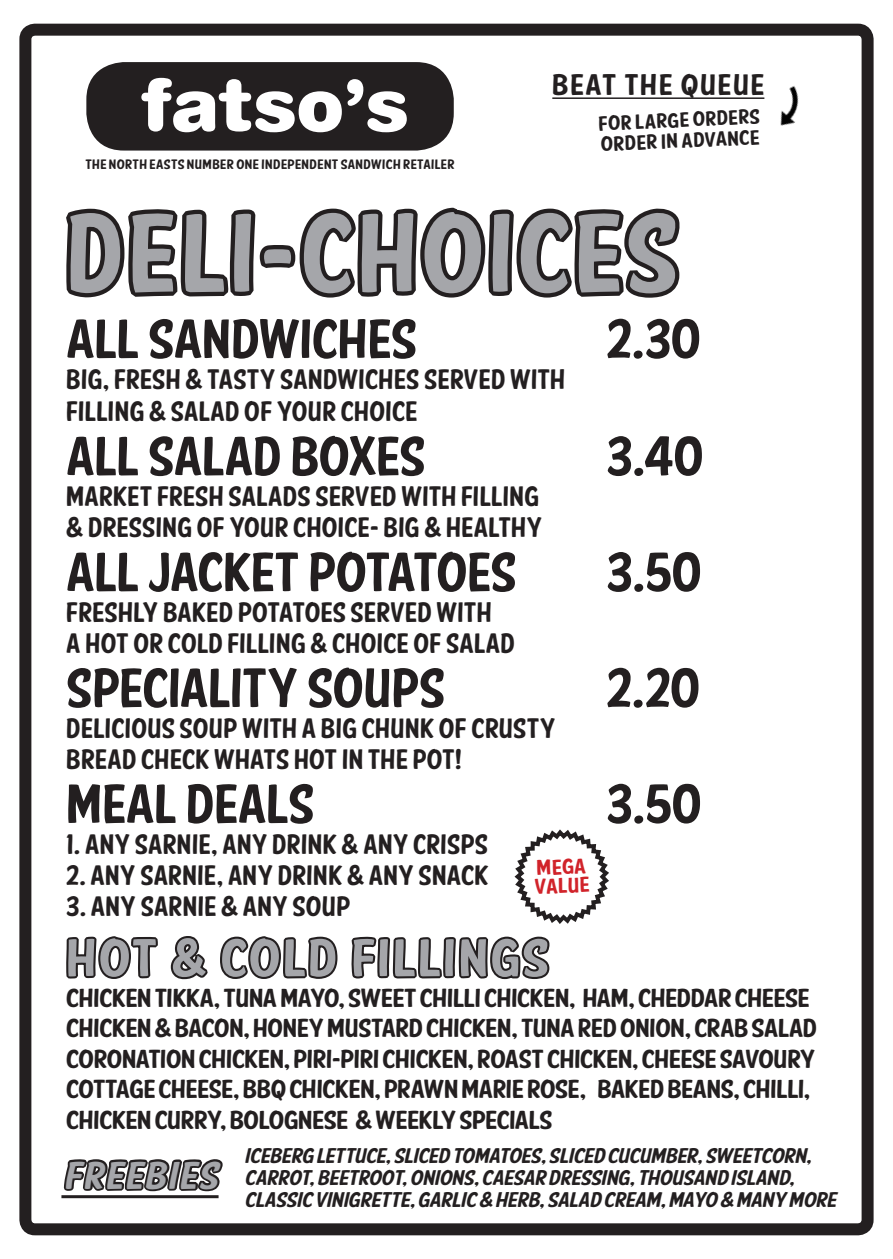
<style>
.page{position:relative;width:893px;height:1259px;background:#fff}
.page>*{position:absolute;margin:0;border:0;box-sizing:border-box;transform-origin:0 0}
.t1{font:112.5px "American Purpose Casual 01";letter-spacing:.04em;color:#a5a6aa}
.t2{font:72px "Swiss 721 BT Black Rounded";color:#fff}
.t3{font:55.8px "American Purpose Casual 01";letter-spacing:-.005em;color:#231f20}
.t4{font:53.4px "American Purpose Casual 01";letter-spacing:.04em;color:#a5a6aa;scale:1.06 1}
.t5{font:italic 39px "American Purpose Casual 01";color:#a5a6aa;scale:1.06 1}
.t6{font:30px "American Purpose Casual 01";letter-spacing:.055em;color:#231f20;scale:1.06 1}
.t7{font:28.2px "American Purpose Casual 01";letter-spacing:.01em;color:#231f20}
.t8{font:26.1px/30.3px "American Purpose Casual 01";letter-spacing:-.015em;color:#231f20;scale:1.06 1}
.t9{font:21.6px "American Purpose Casual 01";color:#d1232a;scale:1.06 1}
.t10{font:italic 21.3px/22.2px "American Purpose Casual 01";color:#231f20;scale:1.06 1}
.t11{font:21px "American Purpose Casual 01";color:#231f20;scale:1.06 1}
.t12{font:13.8px "American Purpose Casual 01";letter-spacing:.025em;color:#231f20;scale:1.06 1}
</style>
<div class="page">
<div style="left:19px;top:24px;width:855px;height:1211px;border:12px solid #231f20;border-radius:10px"></div>
<svg style="left:66px;top:936px;width:58px;height:43px"></svg>
<svg style="left:182px;top:936px;width:26px;height:44px"></svg>
<svg style="left:220px;top:936px;width:118px;height:43px"></svg>
<svg style="left:66px;top:208px;width:58px;height:90px"></svg>
<svg style="left:124px;top:209px;width:58px;height:1027px"></svg>
<svg style="left:176px;top:23px;width:401px;height:279px"></svg>
<svg style="left:570px;top:209px;width:58px;height:1027px"></svg>
<svg style="left:619px;top:209px;width:61px;height:93px"></svg>
<div style="left:88px;top:64px;width:364px;height:85px;background:#231f20;border-radius:36px"></div>
<div style="left:86px;top:62px;width:368px;height:89px;border:3px solid #231f20;border-radius:36px"></div>
<svg style="left:63px;top:1157px;width:160px;height:36px"></svg>
<hr style="left:61px;top:1195px;width:158px;height:3px;background:#231f20">
<svg style="left:351px;top:767px;width:261px;height:214px"></svg>
<hr style="left:552px;top:97px;width:212px;height:2px;background:#231f20">
<img style="left:750px;top:86px;width:49px;height:40px">
<p class="t2" style="left:143px;top:62px;width:268px">fatso’s</p>
<p class="t12" style="left:85px;top:159px;width:350px">THE NORTH EASTS NUMBER ONE INDEPENDENT SANDWICH RETAILER</p>
<p class="t6" style="left:552px;top:74px;width:202px">BEAT THE QUEUE</p>
<p class="t11" style="left:598px;top:115px;width:154px;rotate:-2deg">FOR LARGE ORDERS</p>
<p class="t11" style="left:601px;top:136px;width:151px;rotate:-2deg">ORDER IN ADVANCE</p>
<p class="t1" style="left:66px;top:212px;width:614px">DELI-CHOICES</p>
<p class="t3" style="left:66px;top:318px;width:352px">ALL SANDWICHES</p>
<p class="t3" style="left:606px;top:318px;width:96px">2.30</p>
<p class="t7" style="left:66px;top:369px;width:500px">BIG, FRESH &amp; TASTY SANDWICHES SERVED WITH</p>
<p class="t7" style="left:66px;top:401px;width:353px">FILLING &amp; SALAD OF YOUR CHOICE</p>
<p class="t3" style="left:66px;top:435px;width:361px">ALL SALAD BOXES</p>
<p class="t3" style="left:606px;top:435px;width:98px">3.40</p>
<p class="t7" style="left:66px;top:486px;width:474px">MARKET FRESH SALADS SERVED WITH FILLING</p>
<p class="t7" style="left:66px;top:517px;width:477px">&amp; DRESSING OF YOUR CHOICE- BIG &amp; HEALTHY</p>
<p class="t3" style="left:66px;top:551px;width:452px">ALL JACKET POTATOES</p>
<p class="t3" style="left:606px;top:551px;width:97px">3.50</p>
<p class="t7" style="left:66px;top:602px;width:427px">FRESHLY BAKED POTATOES SERVED WITH</p>
<p class="t7" style="left:66px;top:633px;width:450px">A HOT OR COLD FILLING &amp; CHOICE OF SALAD</p>
<p class="t3" style="left:66px;top:667px;width:380px">SPECIALITY SOUPS</p>
<p class="t3" style="left:606px;top:667px;width:95px">2.20</p>
<p class="t7" style="left:66px;top:718px;width:491px">DELICIOUS SOUP WITH A BIG CHUNK OF CRUSTY</p>
<p class="t7" style="left:66px;top:749px;width:397px">BREAD CHECK WHATS HOT IN THE POT!</p>
<p class="t3" style="left:66px;top:783px;width:250px">MEAL DEALS</p>
<p class="t3" style="left:606px;top:783px;width:97px">3.50</p>
<p class="t7" style="left:66px;top:834px;width:423px">1. ANY SARNIE, ANY DRINK &amp; ANY CRISPS</p>
<p class="t7" style="left:66px;top:865px;width:424px">2. ANY SARNIE, ANY DRINK &amp; ANY SNACK</p>
<p class="t7" style="left:66px;top:895px;width:286px">3. ANY SARNIE &amp; ANY SOUP</p>
<p class="t9" style="left:536px;top:860px;width:48px;rotate:-3deg">MEGA</p>
<p class="t9" style="left:534px;top:879px;width:53px;rotate:-3deg">VALUE</p>
<p class="t4" style="left:66px;top:938px;width:457px">HOT &amp; COLD FILLINGS</p>
<p class="t8" style="left:66px;top:984px;width:703px">CHICKEN TIKKA, TUNA MAYO, SWEET CHILLI CHICKEN, HAM, CHEDDAR CHEESE</p>
<p class="t8" style="left:66px;top:1014px;width:710px">CHICKEN &amp; BACON, HONEY MUSTARD CHICKEN, TUNA RED ONION, CRAB SALAD</p>
<p class="t8" style="left:66px;top:1045px;width:708px">CORONATION CHICKEN, PIRI-PIRI CHICKEN, ROAST CHICKEN, CHEESE SAVOURY</p>
<p class="t8" style="left:66px;top:1075px;width:703px">COTTAGE CHEESE, BBQ CHICKEN, PRAWN MARIE ROSE, BAKED BEANS, CHILLI,<br>CHICKEN CURRY, BOLOGNESE &amp; WEEKLY SPECIALS</p>
<p class="t5" style="left:64px;top:1160px;width:152px">FREEBIES</p>
<p class="t10" style="left:245px;top:1145px;width:539px">ICEBERG LETTUCE,SLICED TOMATOES,SLICED CUCUMBER,SWEETCORN,<br>CARROT,BEETROOT,ONIONS,CAESAR DRESSING,THOUSAND ISLAND,</p>
<p class="t10" style="left:245px;top:1190px;width:563px">CLASSIC VINIGRETTE,GARLIC &amp; HERB,SALAD CREAM,MAYO &amp; MANY MORE</p>
</div>
